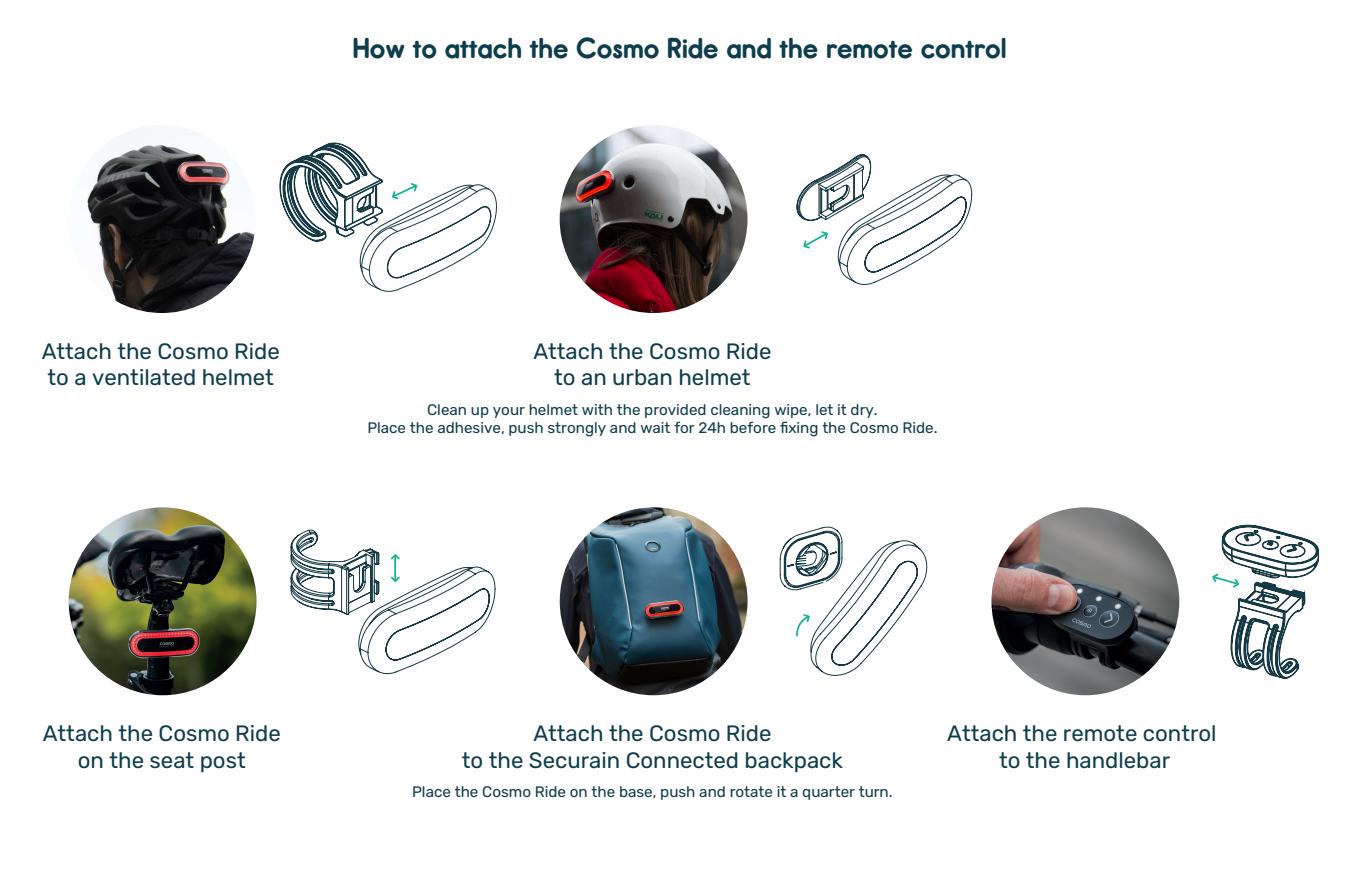
<style>
.page{position:relative;width:1360px;height:874px;background:#fff}
.page>*{position:absolute;margin:0;border:0;box-sizing:border-box;transform-origin:0 0}
.t1{font:700 31.5px "Report";color:#0e3d4d}
.t2{font:22.19px/26.6px "Rubik";color:#0e3d4d;text-align:center}
.t3{font:15.22px/18.3px "Rubik";color:#0e3d4d;text-align:center}
</style>
<div class="page">
<img style="left:991px;top:507px;width:188px;height:188px;border-radius:94px">
<svg style="left:1212px;top:525px;width:106px;height:153px"></svg>
<img style="left:68px;top:125px;width:188px;height:188px;border-radius:94px">
<svg style="left:280px;top:143px;width:217px;height:149px"></svg>
<img style="left:559px;top:125px;width:188px;height:188px;border-radius:94px">
<svg style="left:796px;top:154px;width:176px;height:131px"></svg>
<img style="left:69px;top:507px;width:187px;height:188px;border-radius:94px">
<svg style="left:290px;top:529px;width:205px;height:145px"></svg>
<img style="left:559px;top:507px;width:188px;height:188px;border-radius:94px">
<svg style="left:779px;top:526px;width:148px;height:149px"></svg>
<h1 class="t1" style="left:352px;top:32px;width:655px">How to attach the Cosmo Ride and the remote control</h1>
<p class="t2" style="left:42px;top:338px;width:239px;text-align:left">Attach the Cosmo Ride to a ventilated helmet</p>
<p class="t2" style="left:533px;top:338px;width:239px">Attach the Cosmo Ride to an urban helmet</p>
<p class="t3" style="left:367px;top:401px;width:571px">Clean up your helmet with the provided cleaning wipe, let it dry.<br>Place the adhesive, push strongly and wait for 24h before fixing the Cosmo Ride.</p>
<p class="t2" style="left:43px;top:720px;width:239px">Attach the Cosmo Ride on the seat post</p>
<p class="t2" style="left:462px;top:720px;width:382px">Attach the Cosmo Ride<br>to the Securain Connected backpack</p>
<p class="t3" style="left:412px;top:783px;width:482px">Place the Cosmo Ride on the base, push and rotate it a quarter turn.</p>
<p class="t2" style="left:947px;top:720px;width:271px">Attach the remote control to the handlebar</p>
</div>
